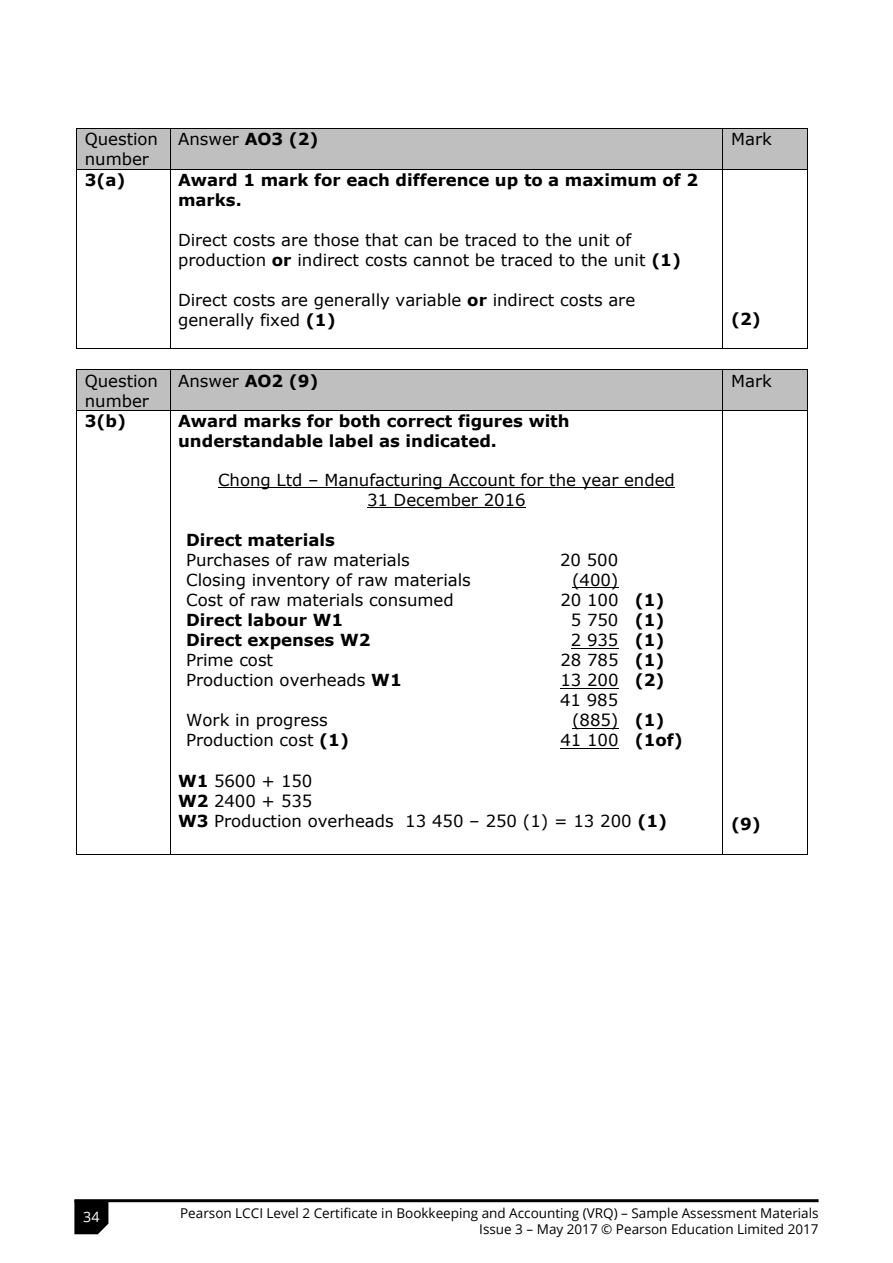
<style>
.page{position:relative;width:893px;height:1263px;background:#fff}
.page>*{position:absolute;margin:0;border:0;box-sizing:border-box;transform-origin:0 0}
.t1{font:16.5px/20px "Verdana";color:#000}
.t2{font:700 16.5px/20px "Verdana";color:#000}
.t3{font:14.25px "Open Sans";color:#fff}
.t4{font:13.5px/16.5px "Open Sans";color:#000;text-align:right}
.s1{font-weight:700}
</style>
<div class="page">
<div style="left:77px;top:129px;width:93px;height:40px;background:#bfbfbf"></div>
<div style="left:170px;top:129px;width:553px;height:40px;background:#bfbfbf"></div>
<div style="left:723px;top:129px;width:85px;height:40px;background:#bfbfbf"></div>
<hr style="left:77px;top:128px;width:93px;height:1px;background:#000">
<hr style="left:170px;top:128px;width:553px;height:1px;background:#000">
<hr style="left:723px;top:128px;width:85px;height:1px;background:#000">
<hr style="left:76px;top:129px;width:1px;height:40px;background:#000">
<hr style="left:170px;top:129px;width:1px;height:40px;background:#000">
<hr style="left:723px;top:129px;width:1px;height:40px;background:#000">
<hr style="left:808px;top:129px;width:1px;height:40px;background:#000">
<hr style="left:77px;top:169px;width:93px;height:1px;background:#000">
<hr style="left:170px;top:169px;width:553px;height:1px;background:#000">
<hr style="left:723px;top:169px;width:85px;height:1px;background:#000">
<hr style="left:76px;top:170px;width:1px;height:178px;background:#000">
<hr style="left:77px;top:348px;width:93px;height:1px;background:#000">
<hr style="left:170px;top:170px;width:1px;height:178px;background:#000">
<hr style="left:170px;top:348px;width:553px;height:1px;background:#000">
<hr style="left:723px;top:170px;width:1px;height:178px;background:#000">
<hr style="left:723px;top:348px;width:85px;height:1px;background:#000">
<hr style="left:808px;top:170px;width:1px;height:178px;background:#000">
<div style="left:77px;top:370px;width:93px;height:40px;background:#bfbfbf"></div>
<div style="left:170px;top:370px;width:553px;height:40px;background:#bfbfbf"></div>
<div style="left:723px;top:370px;width:85px;height:40px;background:#bfbfbf"></div>
<hr style="left:77px;top:369px;width:93px;height:1px;background:#000">
<hr style="left:170px;top:369px;width:553px;height:1px;background:#000">
<hr style="left:723px;top:369px;width:85px;height:1px;background:#000">
<hr style="left:76px;top:370px;width:1px;height:40px;background:#000">
<hr style="left:170px;top:370px;width:1px;height:40px;background:#000">
<hr style="left:723px;top:370px;width:1px;height:40px;background:#000">
<hr style="left:808px;top:370px;width:1px;height:40px;background:#000">
<hr style="left:218px;top:487px;width:457px;height:1px;background:#000">
<hr style="left:367px;top:507px;width:159px;height:1px;background:#000">
<hr style="left:572px;top:587px;width:46px;height:1px;background:#000">
<hr style="left:571px;top:648px;width:47px;height:1px;background:#000">
<hr style="left:560px;top:688px;width:58px;height:1px;background:#000">
<hr style="left:572px;top:728px;width:46px;height:1px;background:#000">
<hr style="left:560px;top:748px;width:58px;height:1px;background:#000">
<hr style="left:77px;top:410px;width:93px;height:1px;background:#000">
<hr style="left:170px;top:410px;width:553px;height:1px;background:#000">
<hr style="left:723px;top:410px;width:85px;height:1px;background:#000">
<hr style="left:76px;top:411px;width:1px;height:443px;background:#000">
<hr style="left:77px;top:854px;width:93px;height:1px;background:#000">
<hr style="left:170px;top:411px;width:1px;height:443px;background:#000">
<hr style="left:170px;top:854px;width:553px;height:1px;background:#000">
<hr style="left:723px;top:411px;width:1px;height:443px;background:#000">
<hr style="left:723px;top:854px;width:85px;height:1px;background:#000">
<hr style="left:808px;top:411px;width:1px;height:443px;background:#000">
<hr style="left:74px;top:1199px;width:745px;height:3px;background:#000">
<svg style="left:74px;top:1200px;width:34px;height:34px"></svg>
<p class="t1" style="left:85px;top:129px;width:75px">Question number</p>
<p class="t1" style="left:178px;top:129px;width:142px">Answer <span class="s1">AO3 (2)</span></p>
<p class="t1" style="left:731px;top:129px;width:42px">Mark</p>
<p class="t2" style="left:85px;top:170px;width:42px">3(a)</p>
<p class="t2" style="left:178px;top:170px;width:521px">Award 1 mark for each difference up to a maximum of 2 marks.</p>
<p class="t1" style="left:178px;top:229px;width:504px">Direct costs are those that can be traced to the unit of production <span class="s1">or</span> indirect costs cannot be traced to the unit <span class="s1">(1)</span></p>
<p class="t1" style="left:178px;top:290px;width:459px">Direct costs are generally variable <span class="s1">or</span> indirect costs are generally fixed <span class="s1">(1)</span></p>
<p class="t2" style="left:731px;top:308px;width:31px">(2)</p>
<p class="t1" style="left:85px;top:370px;width:75px">Question number</p>
<p class="t1" style="left:178px;top:370px;width:142px">Answer <span class="s1">AO2 (9)</span></p>
<p class="t1" style="left:731px;top:370px;width:42px">Mark</p>
<p class="t2" style="left:85px;top:411px;width:43px">3(b)</p>
<p class="t2" style="left:178px;top:411px;width:393px">Award marks for both correct figures with understandable label as indicated.</p>
<p class="t1" style="left:218px;top:470px;width:458px;text-align:center">Chong Ltd – Manufacturing Account for the year ended<br>31 December 2016</p>
<p class="t1" style="left:186px;top:530px;width:225px"><span class="s1">Direct materials<br></span>Purchases of raw materials</p>
<p class="t1" style="left:560px;top:550px;width:60px">20 500</p>
<p class="t1" style="left:186px;top:570px;width:286px">Closing inventory of raw materials</p>
<p class="t1" style="left:572px;top:570px;width:48px">(400)</p>
<p class="t1" style="left:186px;top:590px;width:269px">Cost of raw materials consumed</p>
<p class="t1" style="left:560px;top:590px;width:106px">20 100 <span class="s1">(1)</span></p>
<p class="t2" style="left:186px;top:610px;width:159px">Direct labour W1</p>
<p class="t1" style="left:571px;top:610px;width:95px">5 750 <span class="s1">(1)</span></p>
<p class="t2" style="left:186px;top:630px;width:186px">Direct expenses W2</p>
<p class="t1" style="left:571px;top:630px;width:95px">2 935 <span class="s1">(1)</span></p>
<p class="t1" style="left:186px;top:650px;width:88px">Prime cost</p>
<p class="t1" style="left:560px;top:650px;width:106px">28 785 <span class="s1">(1)</span></p>
<p class="t1" style="left:186px;top:670px;width:217px">Production overheads <span class="s1">W1</span></p>
<p class="t1" style="left:560px;top:670px;width:106px">13 200 <span class="s1">(2)<br></span>41 985</p>
<p class="t1" style="left:186px;top:710px;width:143px">Work in progress</p>
<p class="t1" style="left:572px;top:710px;width:94px">(885) <span class="s1">(1)</span></p>
<p class="t1" style="left:186px;top:730px;width:164px">Production cost <span class="s1">(1)</span></p>
<p class="t1" style="left:560px;top:730px;width:124px">41 100 <span class="s1">(1of)</span></p>
<p class="t1" style="left:178px;top:770px;width:490px"><span class="s1">W1</span> 5600 + 150<br><span class="s1">W2</span> 2400 + 535<br><span class="s1">W3</span> Production overheads 13 450 – 250 (1) = 13 200 <span class="s1">(1)</span></p>
<p class="t2" style="left:731px;top:814px;width:31px">(9)</p>
<p class="t3" style="left:83px;top:1207px;width:18px">34</p>
<p class="t4" style="left:180px;top:1204px;width:640px">Pearson LCCI Level 2 Certificate in Bookkeeping and Accounting (VRQ) – Sample Assessment Materials<br>Issue 3 – May 2017 © Pearson Education Limited 2017</p>
</div>
